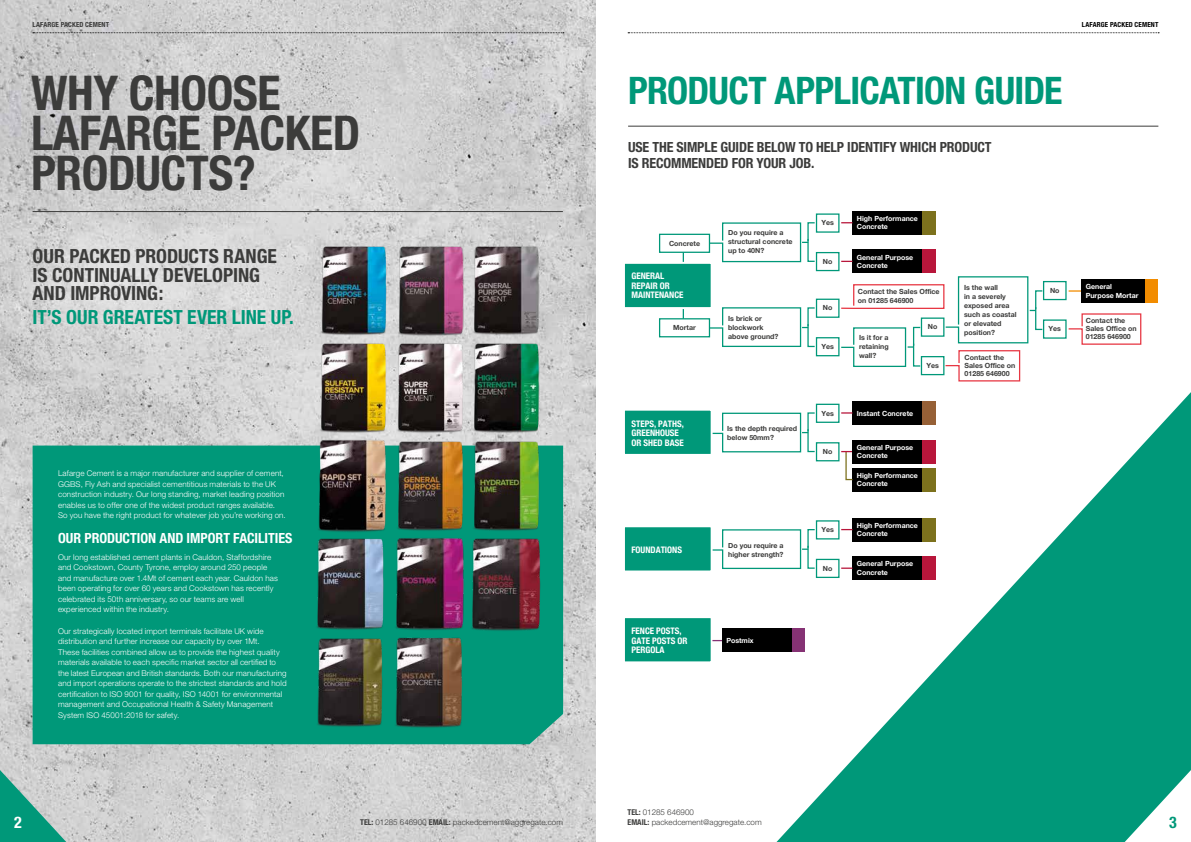
<style>
.page{position:relative;width:1191px;height:842px;background:#fff}
.page>*{position:absolute;margin:0;border:0;box-sizing:border-box;transform-origin:0 0}
.t1{font:700 condensed 48px/40px "Helvetica Neue";letter-spacing:-.01em;color:#3c3c3b}
.t2{font:700 condensed 38px "Helvetica Neue";letter-spacing:-.02em;color:#009879}
.t3{font:700 condensed 19.5px/18.6px "Helvetica Neue";letter-spacing:-.005em;color:#3c3c3b}
.t4{font:700 condensed 19.5px "Helvetica Neue";color:#009879}
.t5{font:700 condensed 16px "Helvetica Neue";color:#009879}
.t6{font:700 condensed 16px "Helvetica Neue";color:#fff}
.t7{font:700 condensed 14px/16.8px "Helvetica Neue";letter-spacing:-.01em;color:#3c3c3b}
.t8{font:700 condensed 14px "Helvetica Neue";color:#fff}
.t9{font:700 condensed 9px/9.6px "Helvetica Neue";color:#fff}
.t10{font:300 8px/10.5px "Helvetica Neue";letter-spacing:.015em;color:#fff}
.t11{font:300 8px/9.6px "Helvetica Neue";color:#3c3c3b}
.t12{font:700 7.1px/9px "Helvetica Neue";color:#3c3c3b}
.t13{font:700 7.1px/8.3px "Helvetica Neue";color:#fff}
.t14{font:700 condensed 7px "Helvetica Neue";letter-spacing:.02em;color:#3c3c3b}
.t15{font:700 condensed 7px "Helvetica Neue";letter-spacing:.02em;color:#000}
.s1{font-weight:700;font-stretch:condensed}
</style>
<div class="page">
<img style="left:0;top:0;width:595px;height:842px">
<hr style="left:682px;top:252px;width:2px;height:67px;background:#009879">
<div style="left:624px;top:263px;width:87px;height:45px;background:#009879"></div>
<div style="left:623px;top:262px;width:89px;height:47px;border:2px solid #fff"></div>
<div style="left:659px;top:234px;width:51px;height:19px;border:1px solid #009879"></div>
<div style="left:659px;top:318px;width:51px;height:19px;border:1px solid #009879"></div>
<svg style="left:1068px;top:313px;width:74px;height:32px"></svg>
<div style="left:816px;top:299px;width:23px;height:19px;border:1px solid #009879"></div>
<div style="left:922px;top:249px;width:14px;height:24px;background:#b8163b"></div>
<div style="left:852px;top:249px;width:70px;height:24px;background:#000"></div>
<div style="left:922px;top:211px;width:14px;height:24px;background:#7c711d"></div>
<div style="left:852px;top:211px;width:70px;height:24px;background:#000"></div>
<svg style="left:1068px;top:290px;width:13px;height:2px"></svg>
<div style="left:816px;top:337px;width:23px;height:19px;border:1px solid #009879"></div>
<div style="left:1043px;top:281px;width:23px;height:19px;border:1px solid #009879"></div>
<svg style="left:841px;top:276px;width:202px;height:106px"></svg>
<div style="left:816px;top:252px;width:23px;height:19px;border:1px solid #009879"></div>
<svg style="left:708px;top:222px;width:108px;height:41px"></svg>
<svg style="left:712px;top:529px;width:64px;height:41px"></svg>
<svg style="left:708px;top:307px;width:108px;height:41px"></svg>
<div style="left:624px;top:526px;width:87px;height:45px;background:#009879"></div>
<div style="left:623px;top:525px;width:89px;height:47px;border:2px solid #fff"></div>
<div style="left:624px;top:617px;width:87px;height:45px;background:#009879"></div>
<div style="left:623px;top:616px;width:89px;height:47px;border:2px solid #fff"></div>
<svg style="left:712px;top:412px;width:64px;height:41px"></svg>
<div style="left:624px;top:410px;width:87px;height:45px;background:#009879"></div>
<div style="left:623px;top:409px;width:89px;height:47px;border:2px solid #fff"></div>
<div style="left:1144px;top:279px;width:14px;height:24px;background:#f28c00"></div>
<div style="left:1081px;top:279px;width:63px;height:24px;background:#000"></div>
<div style="left:722px;top:628px;width:69px;height:24px;background:#000"></div>
<svg style="left:776px;top:392px;width:415px;height:450px;fill:#009879"></svg>
<hr style="left:628px;top:126px;width:530px;height:1px;background:#3c3c3b">
<div style="left:33px;top:446px;width:530px;height:298px;background:#009879"></div>
<img style="left:338px;top:242px;width:70px;height:94px">
<img style="left:391px;top:243px;width:76px;height:93px">
<img style="left:467px;top:242px;width:94px;height:94px">
<img style="left:313px;top:340px;width:78px;height:94px">
<img style="left:391px;top:340px;width:76px;height:94px">
<img style="left:467px;top:340px;width:94px;height:94px">
<img style="left:316px;top:438px;width:151px;height:94px">
<img style="left:467px;top:438px;width:94px;height:94px">
<img style="left:313px;top:534px;width:93px;height:97px">
<img style="left:390px;top:535px;width:81px;height:96px">
<img style="left:469px;top:538px;width:74px;height:94px">
<img style="left:404px;top:636px;width:61px;height:93px">
<img style="left:313px;top:634px;width:91px;height:95px">
<svg style="left:0;top:197px;width:338px;height:179px;fill:#d6d6d6"></svg>
<hr style="left:33px;top:211px;width:530px;height:1px;background:#3c3c3b">
<svg style="left:1116px;top:761px;width:75px;height:81px"></svg>
<svg style="left:33px;top:33px;width:531px;height:1px"></svg>
<svg style="left:0;top:761px;width:74px;height:81px"></svg>
<svg style="left:628px;top:33px;width:531px;height:1px"></svg>
<p class="t14" style="left:33px;top:20px;width:78px">LAFARGE PACKED CEMENT</p>
<h1 class="t1" style="left:31px;top:73px;width:330px">WHY CHOOSE<br>LAFARGE PACKED<br>PRODUCTS?</h1>
<h3 class="t3" style="left:33px;top:247px;width:246px">OUR PACKED PRODUCTS RANGE<br>IS CONTINUALLY DEVELOPING<br>AND IMPROVING:</h3>
<h3 class="t4" style="left:33px;top:306px;width:263px">IT’S OUR GREATEST EVER LINE UP.</h3>
<p class="t10" style="left:58px;top:468px;width:229px">Lafarge Cement is a major manufacturer and supplier of cement, GGBS, Fly Ash and specialist cementitious materials to the UK construction industry. Our long standing, market leading position enables us to offer one of the widest product ranges available.<br>So you have the right product for whatever job you’re working on.</p>
<h3 class="t8" style="left:58px;top:530px;width:236px">OUR PRODUCTION AND IMPORT FACILITIES</h3>
<p class="t10" style="left:58px;top:551px;width:221px">Our long established cement plants in Cauldon, Staffordshire and Cookstown, County Tyrone, employ around 250 people and manufacture over 1.4Mt of cement each year. Cauldon has been operating for over 60 years and Cookstown has recently celebrated its 50th anniversary, so our teams are well experienced within the industry.</p>
<p class="t10" style="left:58px;top:626px;width:230px">Our strategically located import terminals facilitate UK wide distribution and further increase our capacity by over 1Mt.<br>These facilities combined allow us to provide the highest quality materials available to each specific market sector all certified to the latest European and British standards. Both our manufacturing and import operations operate to the strictest standards and hold certification to ISO 9001 for quality, ISO 14001 for environmental management and Occupational Health &amp; Safety Management System ISO 45001:2018 for safety.</p>
<h3 class="t6" style="left:14px;top:812px;width:9px">2</h3>
<p class="t11" style="left:360px;top:817px;width:204px"><span class="s1">TEL:</span> 01285 646900 <span class="s1">EMAIL:</span> packedcement@aggregate.com</p>
<h2 class="t2" style="left:628px;top:68px;width:436px">PRODUCT APPLICATION GUIDE</h2>
<h3 class="t7" style="left:628px;top:138px;width:365px">USE THE SIMPLE GUIDE BELOW TO HELP IDENTIFY WHICH PRODUCT<br>IS RECOMMENDED FOR YOUR JOB.</h3>
<p class="t12" style="left:669px;top:238px;width:33px">Concrete</p>
<p class="t9" style="left:631px;top:270px;width:54px">GENERAL<br>REPAIR OR<br>MAINTENANCE</p>
<p class="t12" style="left:673px;top:323px;width:24px">Mortar</p>
<p class="t9" style="left:631px;top:418px;width:54px">STEPS, PATHS,<br>GREENHOUSE<br>OR SHED BASE</p>
<p class="t9" style="left:631px;top:544px;width:52px">FOUNDATIONS</p>
<p class="t12" style="left:728px;top:228px;width:66px">Do you require a structural concrete up to 40N?</p>
<p class="t12" style="left:728px;top:313px;width:52px">Is brick or blockwork above ground?</p>
<p class="t12" style="left:727px;top:424px;width:71px">Is the depth required below 50mm?</p>
<p class="t12" style="left:728px;top:540px;width:57px">Do you require a higher strength?</p>
<p class="t12" style="left:821px;top:218px;width:14px">Yes</p>
<p class="t12" style="left:823px;top:257px;width:11px">No</p>
<p class="t12" style="left:823px;top:303px;width:11px">No</p>
<p class="t12" style="left:821px;top:342px;width:14px">Yes</p>
<p class="t13" style="left:857px;top:214px;width:63px">High Performance<br>Concrete</p>
<p class="t13" style="left:857px;top:253px;width:58px">General Purpose<br>Concrete</p>
<p class="t12" style="left:858px;top:287px;width:83px">Contact the Sales Office on 01285 646900</p>
<p class="t12" style="left:859px;top:333px;width:31px;text-align:justify">Is it for a retaining wall?</p>
<p class="t12" style="left:928px;top:322px;width:11px">No</p>
<p class="t12" style="left:926px;top:361px;width:14px">Yes</p>
<p class="t12" style="left:821px;top:408px;width:14px">Yes</p>
<p class="t13" style="left:857px;top:409px;width:58px">Instant Concrete</p>
<p class="t12" style="left:823px;top:447px;width:11px">No</p>
<p class="t13" style="left:857px;top:443px;width:58px">General Purpose<br>Concrete</p>
<p class="t12" style="left:821px;top:525px;width:14px">Yes</p>
<p class="t12" style="left:823px;top:563px;width:11px">No</p>
<p class="t13" style="left:857px;top:471px;width:63px">High Performance<br>Concrete</p>
<p class="t13" style="left:857px;top:521px;width:63px">High Performance<br>Concrete</p>
<p class="t13" style="left:857px;top:559px;width:58px">General Purpose<br>Concrete</p>
<p class="t12" style="left:964px;top:283px;width:54px">Is the wall<br>in a severely exposed area such as coastal or elevated position?</p>
<p class="t12" style="left:964px;top:353px;width:52px;line-height:7.9px">Contact the<br>Sales Office on<br>01285 646900</p>
<p class="t12" style="left:1050px;top:286px;width:11px">No</p>
<p class="t12" style="left:1048px;top:324px;width:14px">Yes</p>
<p class="t15" style="left:1082px;top:20px;width:78px">LAFARGE PACKED CEMENT</p>
<p class="t13" style="left:1085px;top:282px;width:54px">General<br>Purpose Mortar</p>
<p class="t12" style="left:1085px;top:317px;width:52px;line-height:7.9px">Contact the<br>Sales Office on<br>01285 646900</p>
<p class="t9" style="left:631px;top:625px;width:58px">FENCE POSTS,<br>GATE POSTS OR<br>PERGOLA</p>
<p class="t13" style="left:726px;top:636px;width:29px">Postmix</p>
<p class="t11" style="left:627px;top:807px;width:136px"><span class="s1">TEL:</span> 01285 646900<br><span class="s1">EMAIL:</span> packedcement@aggregate.com</p>
<h3 class="t5" style="left:1169px;top:812px;width:9px">3</h3>
</div>
